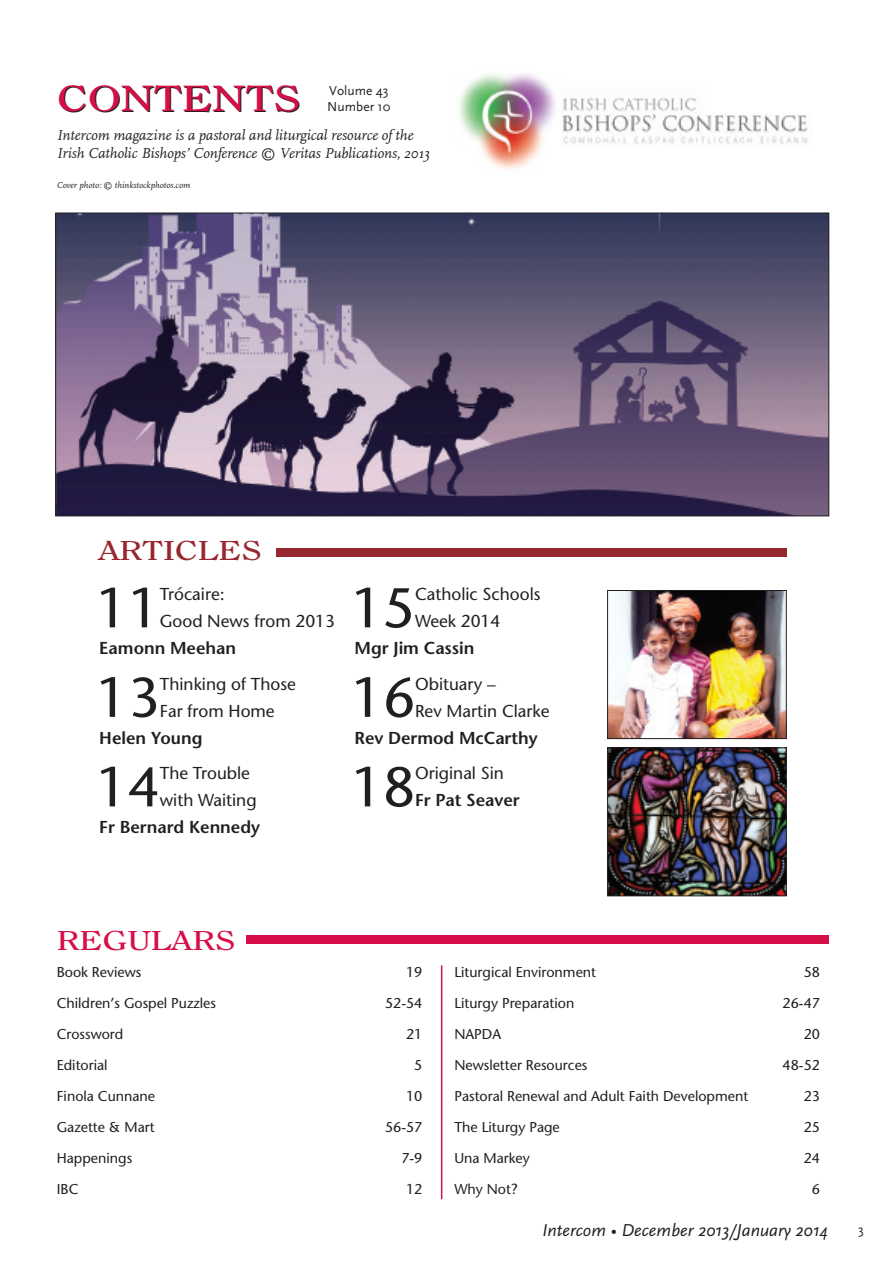
<style>
.page{position:relative;width:893px;height:1263px;background:#fff}
.page>*{position:absolute;margin:0;border:0;box-sizing:border-box;transform-origin:0 0}
.t1{font:55.8px "Stone Sans";color:#231f20}
.t2{font:36px "Oxford Extended";color:#d70f48}
.t3{font:27px "Oxford Extended";color:#d70f48}
.t4{font:27px "Oxford Extended";color:#98262e}
.t5{font:italic 18px "Scala Sans";color:#231f20}
.t6{font:17.25px/27px "Stone Sans";color:#231f20}
.t7{font:600 17.25px "Stone Sans";color:#231f20}
.t8{font:italic 15px/18px "Scala";letter-spacing:-.005em;color:#231f20}
.t9{font:14.25px "Stone Sans";color:#231f20}
.t10{font:13.5px/16.2px "Scala Sans";color:#231f20}
.t11{font:italic 9px "Scala";color:#231f20}
</style>
<div class="page">
<img style="left:459px;top:74px;width:349px;height:96px">
<div style="left:247px;top:935px;width:582px;height:8px;background:#d70f48"></div>
<hr style="left:441px;top:965px;width:1px;height:234px;background:#d70f48">
<img style="left:57px;top:215px;width:770px;height:299px">
<div style="left:276px;top:548px;width:511px;height:9px;background:#98262e"></div>
<img style="left:609px;top:592px;width:176px;height:145px">
<div style="left:607px;top:590px;width:180px;height:149px;border:1px solid #231f20"></div>
<img style="left:609px;top:749px;width:176px;height:145px">
<div style="left:607px;top:747px;width:180px;height:149px;border:1px solid #231f20"></div>
<h2 class="t2" style="left:57px;top:78px;width:246px">CONTENTS</h2>
<p class="t10" style="left:327px;top:82px;width:65px">Volume 43<br>Number 10</p>
<p class="t8" style="left:57px;top:128px;width:375px">Intercom magazine is a pastoral and liturgical resource of the<br>Irish Catholic Bishops’ Conference © Veritas Publications, 2013</p>
<p class="t11" style="left:57px;top:181px;width:135px">Cover photo: © thinkstockphotos.com</p>
<h3 class="t4" style="left:99px;top:535px;width:165px">ARTICLES</h3>
<h1 class="t1" style="left:96px;top:586px;width:66px">11</h1>
<p class="t6" style="left:160px;top:583px;width:177px">Trócaire:<br>Good News from 2013</p>
<p class="t7" style="left:99px;top:642px;width:138px">Eamonn Meehan</p>
<h1 class="t1" style="left:96px;top:676px;width:66px">13</h1>
<p class="t6" style="left:160px;top:672px;width:137px">Thinking of Those<br>Far from Home</p>
<p class="t7" style="left:99px;top:731px;width:105px">Helen Young</p>
<h1 class="t1" style="left:96px;top:765px;width:66px">14</h1>
<p class="t6" style="left:160px;top:762px;width:98px">The Trouble with Waiting</p>
<p class="t7" style="left:99px;top:821px;width:162px">Fr Bernard Kennedy</p>
<h1 class="t1" style="left:351px;top:586px;width:66px">15</h1>
<p class="t6" style="left:415px;top:583px;width:127px">Catholic Schools<br>Week 2014</p>
<p class="t7" style="left:354px;top:642px;width:122px">Mgr Jim Cassin</p>
<h1 class="t1" style="left:351px;top:676px;width:66px">16</h1>
<p class="t6" style="left:415px;top:672px;width:136px">Obituary –<br>Rev Martin Clarke</p>
<p class="t7" style="left:354px;top:731px;width:185px">Rev Dermod McCarthy</p>
<h1 class="t1" style="left:351px;top:765px;width:66px">18</h1>
<p class="t6" style="left:415px;top:762px;width:90px">Original Sin</p>
<p class="t7" style="left:415px;top:794px;width:106px">Fr Pat Seaver</p>
<h3 class="t3" style="left:57px;top:924px;width:180px">REGULARS</h3>
<p class="t9" style="left:57px;top:967px;width:86px">Book Reviews</p>
<p class="t9" style="left:406px;top:967px;width:18px">19</p>
<p class="t9" style="left:57px;top:998px;width:161px">Children’s Gospel Puzzles</p>
<p class="t9" style="left:385px;top:998px;width:39px">52-54</p>
<p class="t9" style="left:57px;top:1029px;width:68px">Crossword</p>
<p class="t9" style="left:406px;top:1029px;width:18px">21</p>
<p class="t9" style="left:57px;top:1060px;width:52px">Editorial</p>
<p class="t9" style="left:414px;top:1060px;width:10px">5</p>
<p class="t9" style="left:57px;top:1091px;width:100px">Finola Cunnane</p>
<p class="t9" style="left:406px;top:1091px;width:18px">10</p>
<p class="t9" style="left:57px;top:1122px;width:99px">Gazette &amp; Mart</p>
<p class="t9" style="left:385px;top:1122px;width:39px">56-57</p>
<p class="t9" style="left:57px;top:1153px;width:77px">Happenings</p>
<p class="t9" style="left:401px;top:1153px;width:23px">7-9</p>
<p class="t9" style="left:57px;top:1184px;width:23px">IBC</p>
<p class="t9" style="left:406px;top:1184px;width:18px">12</p>
<p class="t9" style="left:454px;top:967px;width:143px">Liturgical Environment</p>
<p class="t9" style="left:804px;top:967px;width:18px">58</p>
<p class="t9" style="left:454px;top:998px;width:121px">Liturgy Preparation</p>
<p class="t9" style="left:783px;top:998px;width:39px">26-47</p>
<p class="t9" style="left:454px;top:1029px;width:48px">NAPDA</p>
<p class="t9" style="left:804px;top:1029px;width:18px">20</p>
<p class="t9" style="left:454px;top:1060px;width:135px">Newsletter Resources</p>
<p class="t9" style="left:783px;top:1060px;width:39px">48-52</p>
<p class="t9" style="left:454px;top:1091px;width:295px">Pastoral Renewal and Adult Faith Development</p>
<p class="t9" style="left:804px;top:1091px;width:18px">23</p>
<p class="t9" style="left:454px;top:1122px;width:107px">The Liturgy Page</p>
<p class="t9" style="left:804px;top:1122px;width:18px">25</p>
<p class="t9" style="left:454px;top:1153px;width:77px">Una Markey</p>
<p class="t9" style="left:804px;top:1153px;width:18px">24</p>
<p class="t9" style="left:454px;top:1184px;width:65px">Why Not?</p>
<p class="t9" style="left:812px;top:1184px;width:10px">6</p>
<p class="t5" style="left:542px;top:1219px;width:287px">Intercom • December 2013/January 2014</p>
<p class="t10" style="left:858px;top:1221px;width:7px">3</p>
</div>
